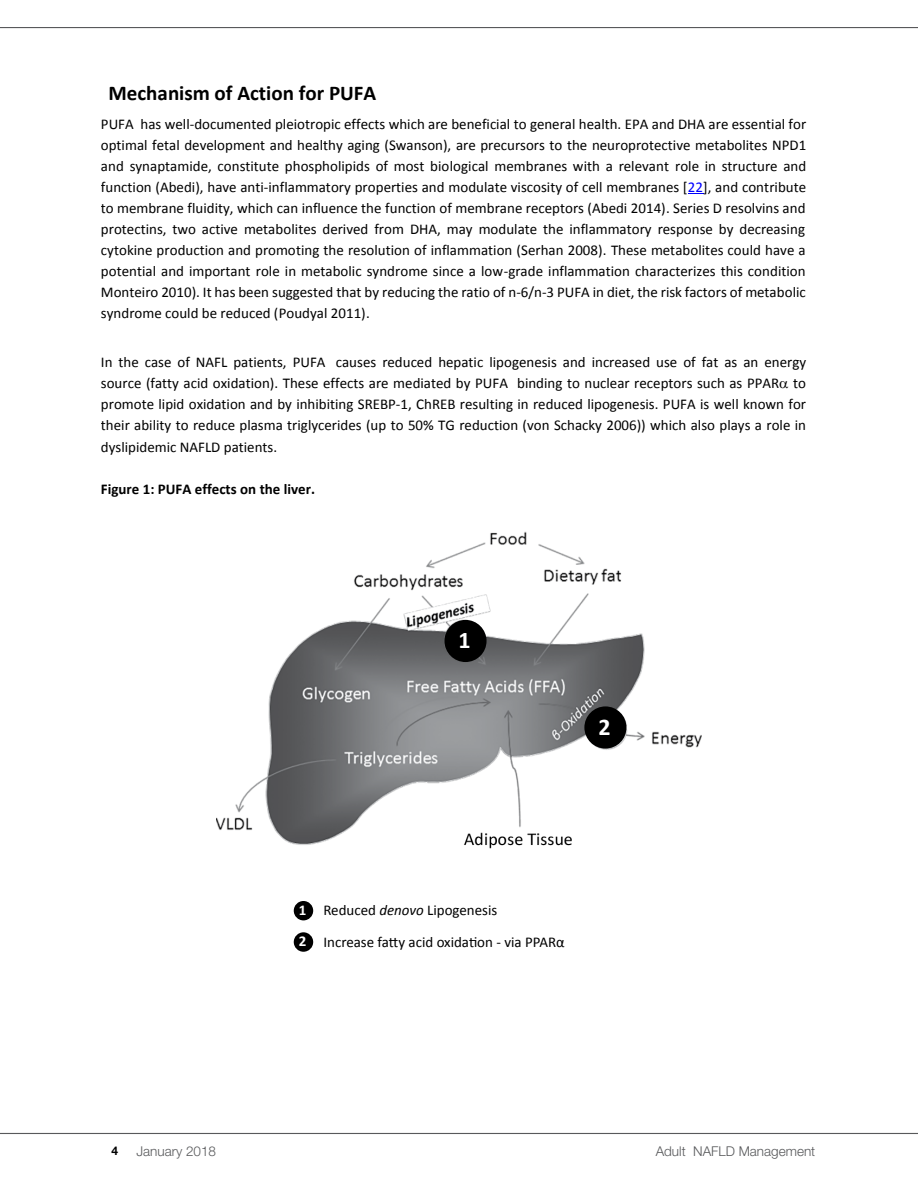
<style>
.page{position:relative;width:918px;height:1188px;background:#fff}
.page>*{position:absolute;margin:0;border:0;box-sizing:border-box;transform-origin:0 0}
.t1{font:700 24px "Calibri";color:#fff}
.t2{font:700 21px "Calibri";color:#000}
.t3{font:15px/21px "Calibri";color:#000;text-align:justify}
.t4{font:700 15px "Calibri";color:#000}
.t5{font:700 15px/31.3px "Calibri";color:#fff}
.t6{font:300 13.5px "Helvetica Neue";color:#58595b}
.t7{font:700 12px "Helvetica Neue";color:#000}
.s1{color:#00f}
.s2{font-style:italic}
</style>
<div class="page">
<hr style="left:0;top:1133px;width:918px;height:1px;background:#58595b">
<hr style="left:0;top:27px;width:918px;height:1px;background:#58595b">
<div style="left:294px;top:901px;width:19px;height:19px;background:#000;border-radius:50%"></div>
<div style="left:294px;top:932px;width:19px;height:20px;background:#000;border-radius:50%"></div>
<img style="left:216px;top:531px;width:486px;height:318px">
<div style="left:444px;top:620px;width:43px;height:42px;background:#000;border-radius:50%"></div>
<div style="left:584px;top:706px;width:43px;height:43px;background:#000;border-radius:50%"></div>
<h2 class="t2" style="left:109px;top:78px;width:269px">Mechanism of Action for PUFA</h2>
<p class="t3" style="left:101px;top:113px;width:707px">PUFA has well-documented pleiotropic effects which are beneficial to general health. EPA and DHA are essential for optimal fetal development and healthy aging (Swanson), are precursors to the neuroprotective metabolites NPD1 and synaptamide, constitute phospholipids of most biological membranes with a relevant role in structure and function (Abedi), have anti-inflammatory properties and modulate viscosity of cell membranes [<span class="s1">22</span>], and contribute to membrane fluidity, which can influence the function of membrane receptors (Abedi 2014). Series D resolvins and protectins, two active metabolites derived from DHA, may modulate the inflammatory response by decreasing cytokine production and promoting the resolution of inflammation (Serhan 2008). These metabolites could have a potential and important role in metabolic syndrome since a low-grade inflammation characterizes this condition Monteiro 2010). It has been suggested that by reducing the ratio of n-6/n-3 PUFA in diet, the risk factors of metabolic syndrome could be reduced (Poudyal 2011).</p>
<p class="t3" style="left:101px;top:288px;width:158px">Pronova BioPharma/BASF</p>
<p class="t3" style="left:641px;top:288px;width:151px">Omega-3 in adult NAFLD</p>
<p class="t3" style="left:101px;top:309px;width:82px">January 2018</p>
<p class="t3" style="left:101px;top:351px;width:707px">In the case of NAFL patients, PUFA causes reduced hepatic lipogenesis and increased use of fat as an energy source (fatty acid oxidation). These effects are mediated by PUFA binding to nuclear receptors such as PPAR to promote lipid oxidation and by inhibiting SREBP-1, ChREB resulting in reduced lipogenesis. PUFA is well known for their ability to reduce plasma triglycerides (up to 50% TG reduction (von Schacky 2006)) which also plays a role in dyslipidemic NAFLD patients.</p>
<p class="t4" style="left:101px;top:478px;width:216px">Figure 1: PUFA effects on the liver.</p>
<h1 class="t1" style="left:459px;top:625px;width:14px">1</h1>
<h1 class="t1" style="left:599px;top:712px;width:14px">2</h1>
<p class="t5" style="left:299px;top:894px;width:9px">1<br>2</p>
<p class="t3" style="left:323px;top:895px;width:243px;line-height:31.5px">Reduced <span class="s2">denovo</span> Lipogenesis<br>Increase fatty acid oxidation - via PPARα</p>
<p class="t7" style="left:111px;top:1143px;width:8px">4</p>
<p class="t6" style="left:136px;top:1143px;width:81px">January 2018</p>
<p class="t6" style="left:656px;top:1143px;width:161px">Adult NAFLD Management</p>
<p class="t3" style="left:101px;top:1143px;width:139px">throughout this paper.</p>
</div>
